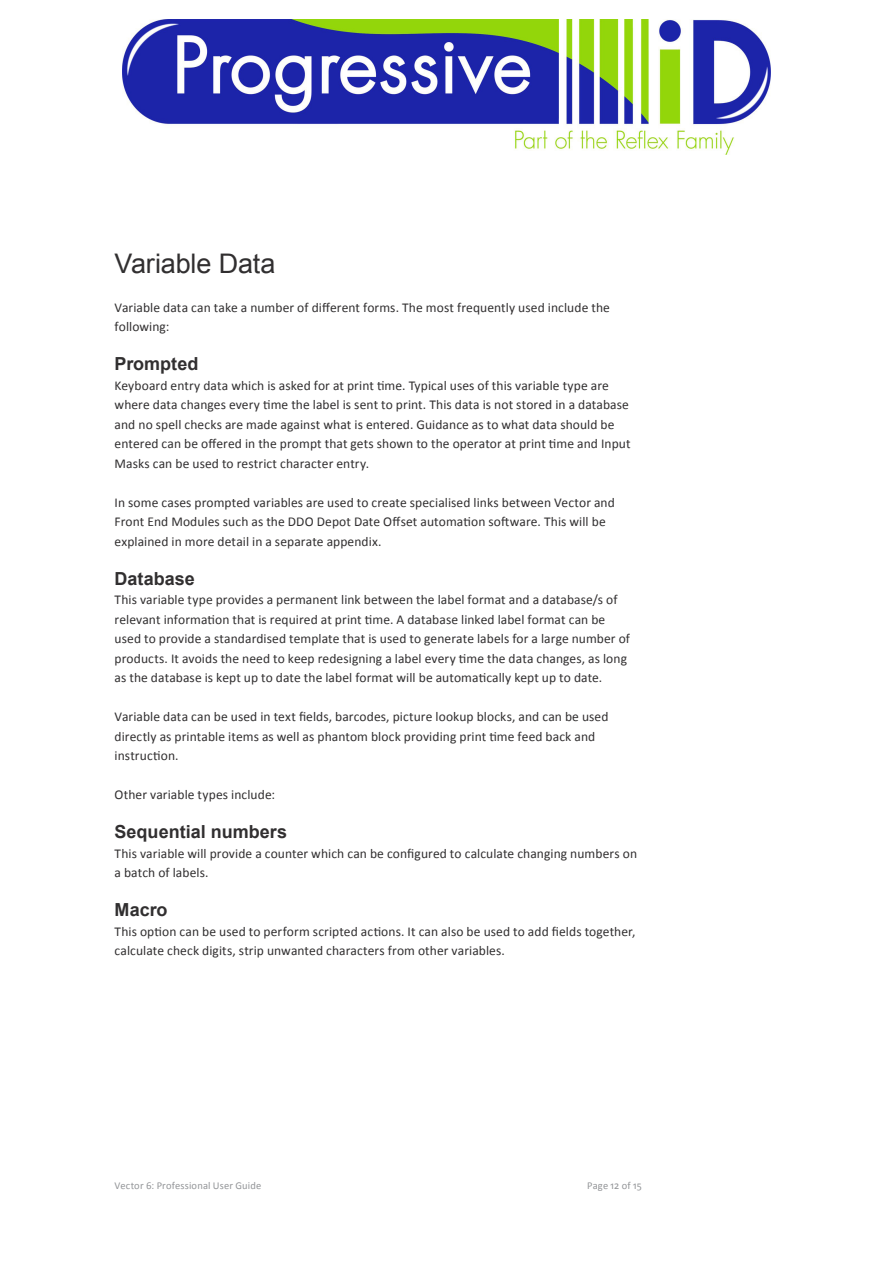
<style>
.page{position:relative;width:893px;height:1263px;background:#fff}
.page>*{position:absolute;margin:0;border:0;box-sizing:border-box;transform-origin:0 0}
.Header_2{font:27px "Arial";letter-spacing:-.005em;color:#312f30}
.Header_3{font:700 18px "Arial";color:#312f30}
.t1{font:13.5px/19.5px "Calibri";letter-spacing:.005em;color:#312f30}
.t2{font:10.5px "Calibri";letter-spacing:.015em;color:#939598}
</style>
<div class="page">
<img style="left:122px;top:20px;width:649px;height:134px">
<p class="Header_2" style="left:115px;top:246px;width:162px">Variable Data</p>
<p class="t1" style="left:115px;top:298px;width:497px">Variable data can take a number of different forms. The most frequently used include the following:</p>
<p class="Header_3" style="left:115px;top:352px;width:85px">Prompted</p>
<p class="t1" style="left:115px;top:376px;width:518px">Keyboard entry data which is asked for at print time. Typical uses of this variable type are where data changes every time the label is sent to print. This data is not stored in a database and no spell checks are made against what is entered. Guidance as to what data should be entered can be offered in the prompt that gets shown to the operator at print time and Input Masks can be used to restrict character entry.</p>
<p class="t1" style="left:115px;top:493px;width:502px">In some cases prompted variables are used to create specialised links between Vector and<br>Front End Modules such as the DDO Depot Date Offset automation software. This will be explained in more detail in a separate appendix.</p>
<p class="Header_3" style="left:115px;top:567px;width:82px">Database</p>
<p class="t1" style="left:115px;top:590px;width:517px">This variable type provides a permanent link between the label format and a database/s of relevant information that is required at print time. A database linked label format can be used to provide a standardised template that is used to generate labels for a large number of products. It avoids the need to keep redesigning a label every time the data changes, as long as the database is kept up to date the label format will be automatically kept up to date.</p>
<p class="t1" style="left:115px;top:707px;width:495px">Variable data can be used in text fields, barcodes, picture lookup blocks, and can be used directly as printable items as well as phantom block providing print time feed back and instruction.</p>
<p class="t1" style="left:115px;top:785px;width:162px">Other variable types include:</p>
<p class="Header_3" style="left:115px;top:820px;width:174px">Sequential numbers</p>
<p class="t1" style="left:115px;top:844px;width:524px">This variable will provide a counter which can be configured to calculate changing numbers on a batch of labels.</p>
<p class="Header_3" style="left:115px;top:898px;width:55px">Macro</p>
<p class="t1" style="left:115px;top:922px;width:522px">This option can be used to perform scripted actions. It can also be used to add fields together, calculate check digits, strip unwanted characters from other variables.</p>
<p class="t2" style="left:115px;top:1179px;width:148px">Vector 6: Professional User Guide</p>
<p class="t2" style="left:587px;top:1179px;width:56px">Page 12 of 15</p>
</div>
